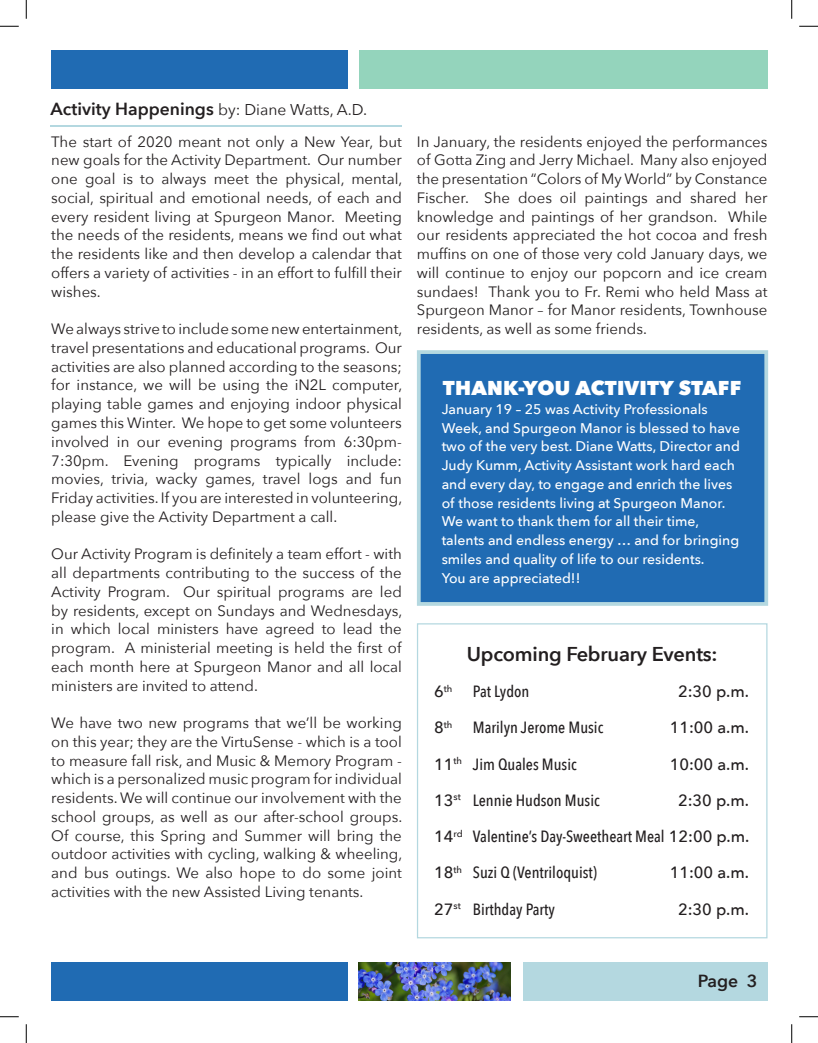
<style>
.page{position:relative;width:818px;height:1043px;background:#fff}
.page>*{position:absolute;margin:0;border:0;box-sizing:border-box;transform-origin:0 0}
.t1{font:600 20px "Avenir Next";letter-spacing:-.01em;color:#231f20}
.t2{font:800 20px "Avenir Next";letter-spacing:.01em;color:#fff}
.t3{font:600 17.5px "Avenir Next";color:#231f20}
.t4{font:500 16.25px "Avenir Next Condensed";color:#231f20}
.t5{font:500 16.25px "Avenir Next";color:#231f20}
.t6{font:15px/18.8px "Avenir Next";color:#231f20;text-align:justify}
.t7{font:500 14px/18.8px "Avenir Next";color:#fff}
.t8{font:500 9.5px "Avenir Next";color:#231f20}
.s1{font-weight:400;font-size:15.62px}
.s2{font-size:16.25px}
.s3{font-family:"Avenir Next"}
</style>
<div class="page">
<div style="left:417px;top:350px;width:351px;height:256px;background:#206bb3;border:4px solid #b4d8e0"></div>
<div style="left:51px;top:50px;width:297px;height:38px;background:#206bb3"></div>
<div style="left:359px;top:50px;width:409px;height:38px;background:#94d4bc"></div>
<div style="left:51px;top:962px;width:296px;height:38px;background:#206bb3"></div>
<img style="left:359px;top:962px;width:151px;height:38px">
<div style="left:523px;top:962px;width:244px;height:38px;background:#b4d8e0"></div>
<hr style="left:51px;top:125px;width:351px;height:1px;background:#b4d8e0">
<div style="left:417px;top:623px;width:350px;height:315px;border:1px solid #b4d8e0"></div>
<svg style="left:0;top:25px;width:19px;height:2px"></svg>
<svg style="left:799px;top:25px;width:19px;height:2px"></svg>
<svg style="left:0;top:1016px;width:19px;height:1px"></svg>
<svg style="left:799px;top:1016px;width:19px;height:1px"></svg>
<svg style="left:25px;top:0;width:2px;height:19px"></svg>
<svg style="left:25px;top:1024px;width:2px;height:18px"></svg>
<svg style="left:791px;top:0;width:1px;height:19px"></svg>
<svg style="left:791px;top:1024px;width:1px;height:18px"></svg>
<p class="t3" style="left:51px;top:94px;width:318px">Activity Happenings <span class="s1">by: Diane Watts, A.D.</span></p>
<p class="t6" style="left:51px;top:131px;width:352px">The start of 2020 meant not only a New Year, but new goals for the Activity Department. Our number one goal is to always meet the physical, mental, social, spiritual and emotional needs, of each and every resident living at Spurgeon Manor. Meeting the needs of the residents, means we find out what the residents like and then develop a calendar that offers a variety of activities - in an effort to fulfill their wishes.</p>
<p class="t6" style="left:51px;top:319px;width:352px">We always strive to include some new entertainment, travel presentations and educational programs. Our activities are also planned according to the seasons; for instance, we will be using the iN2L computer, playing table games and enjoying indoor physical games this Winter. We hope to get some volunteers involved in our evening programs from 6:30pm-7:30pm. Evening programs typically include: movies, trivia, wacky games, travel logs and fun Friday activities. If you are interested in volunteering, please give the Activity Department a call.</p>
<p class="t6" style="left:51px;top:544px;width:352px">Our Activity Program is definitely a team effort - with all departments contributing to the success of the Activity Program. Our spiritual programs are led by residents, except on Sundays and Wednesdays, in which local ministers have agreed to lead the program. A ministerial meeting is held the first of each month here at Spurgeon Manor and all local ministers are invited to attend.</p>
<p class="t6" style="left:51px;top:713px;width:352px">We have two new programs that we’ll be working on this year; they are the VirtuSense - which is a tool to measure fall risk, and Music &amp; Memory Program - which is a personalized music program for individual residents. We will continue our involvement with the school groups, as well as our after-school groups.<br>Of course, this Spring and Summer will bring the outdoor activities with cycling, walking &amp; wheeling, and bus outings. We also hope to do some joint activities with the new Assisted Living tenants.</p>
<p class="t6" style="left:417px;top:131px;width:352px">In January, the residents enjoyed the performances of Gotta Zing and Jerry Michael. Many also enjoyed the presentation “Colors of My World” by Constance Fischer. She does oil paintings and shared her knowledge and paintings of her grandson. While our residents appreciated the hot cocoa and fresh muffins on one of those very cold January days, we will continue to enjoy our popcorn and ice cream sundaes! Thank you to Fr. Remi who held Mass at Spurgeon Manor – for Manor residents, Townhouse residents, as well as some friends.</p>
<p class="t2" style="left:443px;top:376px;width:300px">THANK-YOU ACTIVITY STAFF</p>
<p class="t7" style="left:441px;top:399px;width:300px">January 19 – 25 was Activity Professionals Week, and Spurgeon Manor is blessed to have two of the very best. Diane Watts, Director and Judy Kumm, Activity Assistant work hard each and every day, to engage and enrich the lives of those residents living at Spurgeon Manor.<br>We want to thank them for all their time, talents and endless energy … and for bringing smiles and quality of life to our residents.<br>You are appreciated!!</p>
<p class="t1" style="left:467px;top:636px;width:252px">Upcoming February Events:</p>
<p class="t8" style="left:434px;top:680px;width:20px"><span class="s2">6</span>th</p>
<p class="t4" style="left:473px;top:681px;width:58px">Pat Lydon</p>
<p class="t5" style="left:678px;top:677px;width:72px">2:30 p.m.</p>
<p class="t8" style="left:434px;top:716px;width:20px"><span class="s2">8</span>th</p>
<p class="t4" style="left:473px;top:717px;width:132px">Marilyn Jerome Music</p>
<p class="t5" style="left:669px;top:714px;width:81px">11:00 a.m.</p>
<p class="t4" style="left:434px;top:754px;width:144px"><span class="s3">11</span><sup>th</sup> Jim Quales Music</p>
<p class="t5" style="left:669px;top:750px;width:81px">10:00 a.m.</p>
<p class="t4" style="left:434px;top:790px;width:167px"><span class="s3">13</span><sup>st</sup> Lennie Hudson Music</p>
<p class="t5" style="left:678px;top:786px;width:72px">2:30 p.m.</p>
<p class="t4" style="left:434px;top:826px;width:317px"><span class="s3">14</span><sup>rd</sup> Valentine’s Day-Sweetheart Meal <span class="s3">12:00 p.m.</span></p>
<p class="t4" style="left:434px;top:862px;width:164px"><span class="s3">18</span><sup>th</sup> Suzi Q (Ventriloquist)</p>
<p class="t5" style="left:669px;top:859px;width:81px">11:00 a.m.</p>
<p class="t4" style="left:434px;top:899px;width:122px"><span class="s3">27</span><sup>st</sup> Birthday Party</p>
<p class="t5" style="left:678px;top:895px;width:72px">2:30 p.m.</p>
<p class="t3" style="left:697px;top:965px;width:61px">Page 3</p>
</div>
